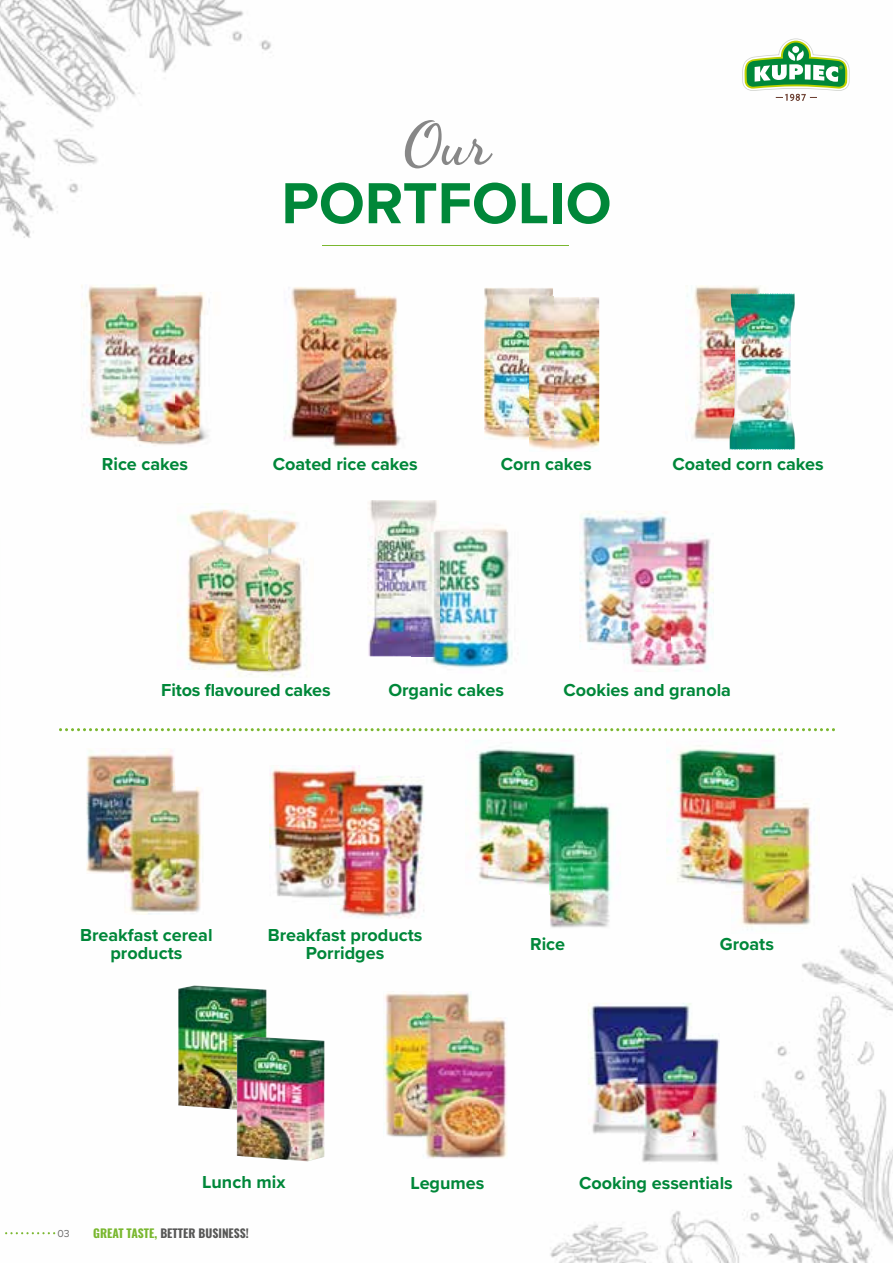
<style>
.page{position:relative;width:893px;height:1263px;background:#fff}
.page>*{position:absolute;margin:0;border:0;box-sizing:border-box;transform-origin:0 0}
.t1{font:700 60px "Proxima Nova";color:#008739}
.t2{font:60px "Dancing Script";color:#878787}
.t3{font:700 18px/18px "Proxima Nova";color:#008739;text-align:center}
.t4{font:700 11.85px "Oswald";color:#575756}
.t5{font:10.5px "Proxima Nova";color:#706f6f}
.s1{color:#79b72f}
</style>
<div class="page">
<img style="left:1px;top:0;width:892px;height:1263px">
<img style="left:0;top:0;width:1px;height:1263px">
<img style="left:367px;top:500px;width:72px;height:156px">
<svg style="left:59px;top:728px;width:776px;height:3px"></svg>
<hr style="left:322px;top:245px;width:246px;height:1px;background:#7ab72f">
<img style="left:81px;top:284px;width:93px;height:156px">
<img style="left:128px;top:292px;width:93px;height:156px">
<img style="left:128px;top:292px;width:46px;height:148px">
<img style="left:283px;top:287px;width:83px;height:154px">
<img style="left:484px;top:288px;width:69px;height:151px">
<img style="left:529px;top:297px;width:70px;height:154px">
<img style="left:529px;top:297px;width:24px;height:142px">
<img style="left:177px;top:503px;width:90px;height:167px">
<img style="left:224px;top:511px;width:90px;height:166px">
<img style="left:224px;top:511px;width:43px;height:159px">
<img style="left:686px;top:286px;width:83px;height:156px">
<img style="left:729px;top:293px;width:65px;height:157px">
<img style="left:412px;top:521px;width:122px;height:153px">
<img style="left:412px;top:521px;width:27px;height:135px">
<img style="left:579px;top:511px;width:91px;height:139px">
<img style="left:623px;top:533px;width:91px;height:139px">
<img style="left:623px;top:533px;width:47px;height:117px">
<img style="left:86px;top:748px;width:89px;height:126px">
<img style="left:124px;top:787px;width:80px;height:128px">
<img style="left:124px;top:787px;width:51px;height:87px">
<img style="left:465px;top:740px;width:117px;height:155px">
<img style="left:550px;top:803px;width:71px;height:126px">
<img style="left:550px;top:803px;width:32px;height:92px">
<img style="left:588px;top:1003px;width:104px;height:132px">
<img style="left:639px;top:1033px;width:81px;height:132px">
<img style="left:639px;top:1033px;width:53px;height:102px">
<img style="left:383px;top:991px;width:89px;height:147px">
<img style="left:423px;top:1017px;width:85px;height:142px">
<img style="left:423px;top:1017px;width:49px;height:121px">
<img style="left:178px;top:985px;width:89px;height:125px">
<img style="left:237px;top:1037px;width:87px;height:124px">
<img style="left:666px;top:740px;width:117px;height:155px">
<img style="left:731px;top:798px;width:89px;height:136px">
<img style="left:731px;top:798px;width:52px;height:97px">
<img style="left:325px;top:296px;width:81px;height:153px">
<img style="left:325px;top:296px;width:41px;height:145px">
<img style="left:269px;top:765px;width:91px;height:139px">
<img style="left:329px;top:776px;width:102px;height:143px">
<img style="left:329px;top:776px;width:31px;height:128px">
<svg style="left:5px;top:1232px;width:50px;height:2px"></svg>
<svg style="left:742px;top:38px;width:108px;height:63px"></svg>
<h1 class="t2" style="left:403px;top:98px;width:89px">Our</h1>
<h1 class="t1" style="left:281px;top:158px;width:332px">PORTFOLIO</h1>
<p class="t3" style="left:102px;top:455px;width:88px">Rice cakes</p>
<p class="t3" style="left:273px;top:455px;width:146px">Coated rice cakes</p>
<p class="t3" style="left:501px;top:455px;width:92px">Corn cakes</p>
<p class="t3" style="left:673px;top:455px;width:153px">Coated corn cakes</p>
<p class="t3" style="left:161px;top:681px;width:171px">Fitos flavoured cakes</p>
<p class="t3" style="left:388px;top:681px;width:117px">Organic cakes</p>
<p class="t3" style="left:563px;top:681px;width:169px">Cookies and granola</p>
<p class="t3" style="left:80px;top:925px;width:134px">Breakfast cereal products</p>
<p class="t3" style="left:268px;top:925px;width:156px">Breakfast products<br>Porridges</p>
<p class="t3" style="left:530px;top:935px;width:37px">Rice</p>
<p class="t3" style="left:720px;top:935px;width:56px">Groats</p>
<p class="t3" style="left:202px;top:1173px;width:85px">Lunch mix</p>
<p class="t3" style="left:410px;top:1174px;width:75px">Legumes</p>
<p class="t3" style="left:579px;top:1174px;width:155px">Cooking essentials</p>
<p class="t5" style="left:57px;top:1225px;width:14px">03</p>
<p class="t4" style="left:93px;top:1227px;width:157px"><span class="s1">GREAT TASTE,</span> BETTER BUSINESS!</p>
</div>
